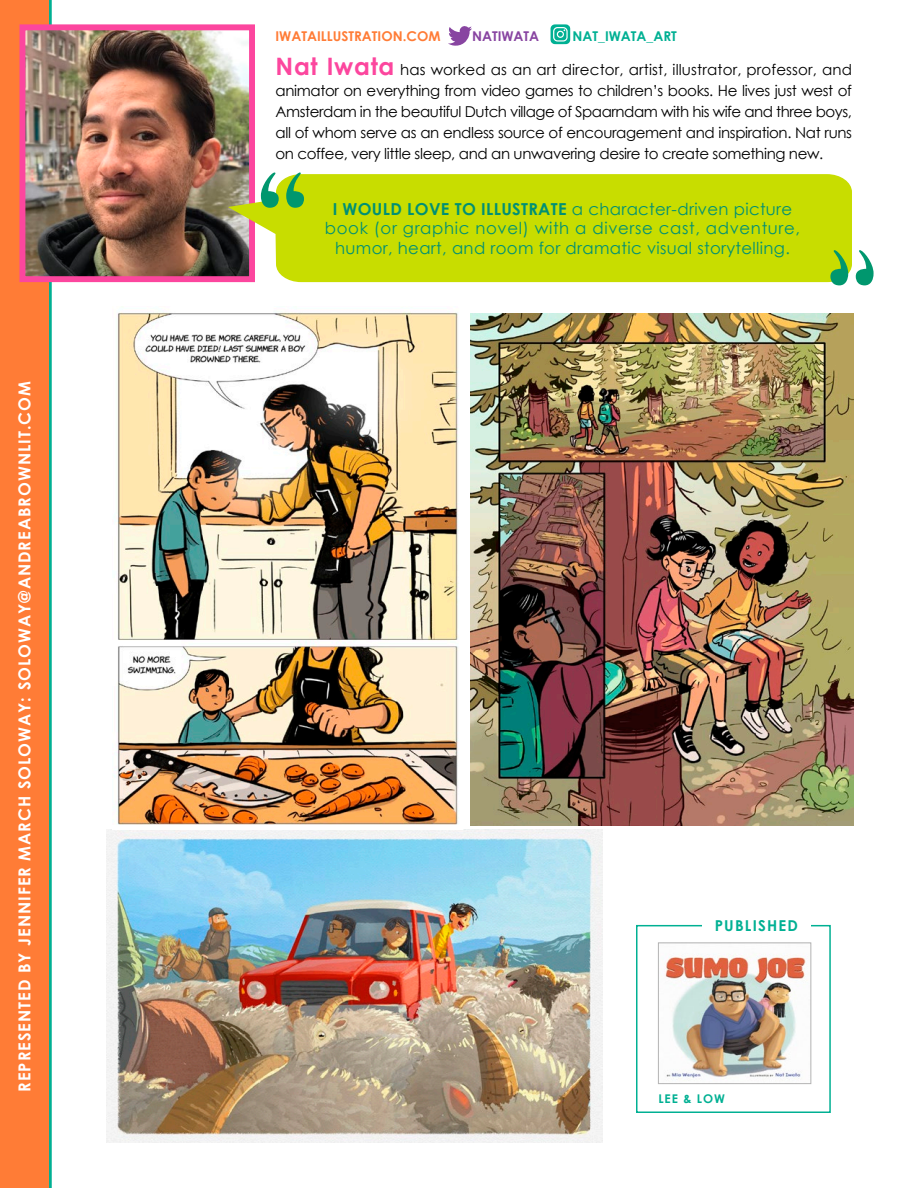
<style>
.page{position:relative;width:918px;height:1188px;background:#fff}
.page>*{position:absolute;margin:0;border:0;box-sizing:border-box;transform-origin:0 0}
.t1{font:16.5px/19.5px "Century Gothic";letter-spacing:.02em;color:#009074;text-align:center}
.t2{font:700 16.5px "Century Gothic";letter-spacing:.06em;color:#fff}
.t3{font:15px/21px "Century Gothic";letter-spacing:-.025em;color:#000;text-align:justify}
.t4{font:700 15px "Century Gothic";letter-spacing:.08em;color:#00b093}
.t5{font:700 13.5px "Century Gothic";color:#ff7c36}
.t6{font:700 13.5px "Century Gothic";color:#00b093}
.t7{font:700 13.5px "Century Gothic";color:#8845a1}
.t8{font:700 12px "Century Gothic";letter-spacing:.08em;color:#00b093}
.s1{font-weight:700;font-size:24px;color:#fc469e}
.s2{font-weight:700}
</style>
<div class="page">
<hr style="left:49px;top:0;width:3px;height:1188px;background:#00b093">
<div style="left:0;top:0;width:49px;height:1188px;background:#ff7c36"></div>
<svg style="left:448px;top:26px;width:24px;height:20px"></svg>
<svg style="left:551px;top:24px;width:19px;height:20px"></svg>
<img style="left:27px;top:31px;width:221px;height:244px">
<div style="left:20px;top:24px;width:235px;height:258px;border:6px solid #fc469e"></div>
<svg style="left:228px;top:174px;width:624px;height:108px;background:#c7d80a"></svg>
<svg style="left:261px;top:173px;width:43px;height:35px"></svg>
<svg style="left:830px;top:250px;width:44px;height:35px"></svg>
<div style="left:636px;top:925px;width:195px;height:188px;border:2px solid #00b093"></div>
<div style="left:702px;top:911px;width:109px;height:29px;background:#fff"></div>
<img style="left:665px;top:954px;width:142px;height:127px">
<div style="left:658px;top:943px;width:153px;height:141px;border:1px solid #b4b4b4"></div>
<img style="left:106px;top:830px;width:497px;height:312px">
<img style="left:114px;top:312px;width:345px;height:513px">
<img style="left:471px;top:314px;width:383px;height:511px">
<p class="t2" style="left:14px;top:1092px;width:712px;rotate:-90deg">REPRESENTED BY JENNIFER MARCH SOLOWAY: SOLOWAY@ANDREABROWNLIT.COM</p>
<p class="t5" style="left:276px;top:28px;width:166px">IWATAILLUSTRATION.COM</p>
<p class="t7" style="left:472px;top:28px;width:69px">NATIWATA</p>
<p class="t6" style="left:573px;top:28px;width:106px">NAT_IWATA_ART</p>
<p class="t3" style="left:276px;top:59px;width:578px"><span class="s1">Nat Iwata</span> has worked as an art director, artist, illustrator, professor, and animator on everything from video games to children’s books. He lives just west of Amsterdam in the beautiful Dutch village of Spaarndam with his wife and three boys, all of whom serve as an endless source of encouragement and inspiration. Nat runs on coffee, very little sleep, and an unwavering desire to create something new.</p>
<p class="t1" style="left:325px;top:199px;width:477px"><span class="s2">I WOULD LOVE TO ILLUSTRATE</span> a character-driven picture book (or graphic novel) with a diverse cast, adventure, humor, heart, and room for dramatic visual storytelling.</p>
<p class="t4" style="left:715px;top:916px;width:85px">PUBLISHED</p>
<p class="t8" style="left:658px;top:1091px;width:68px">LEE &amp; LOW</p>
</div>
